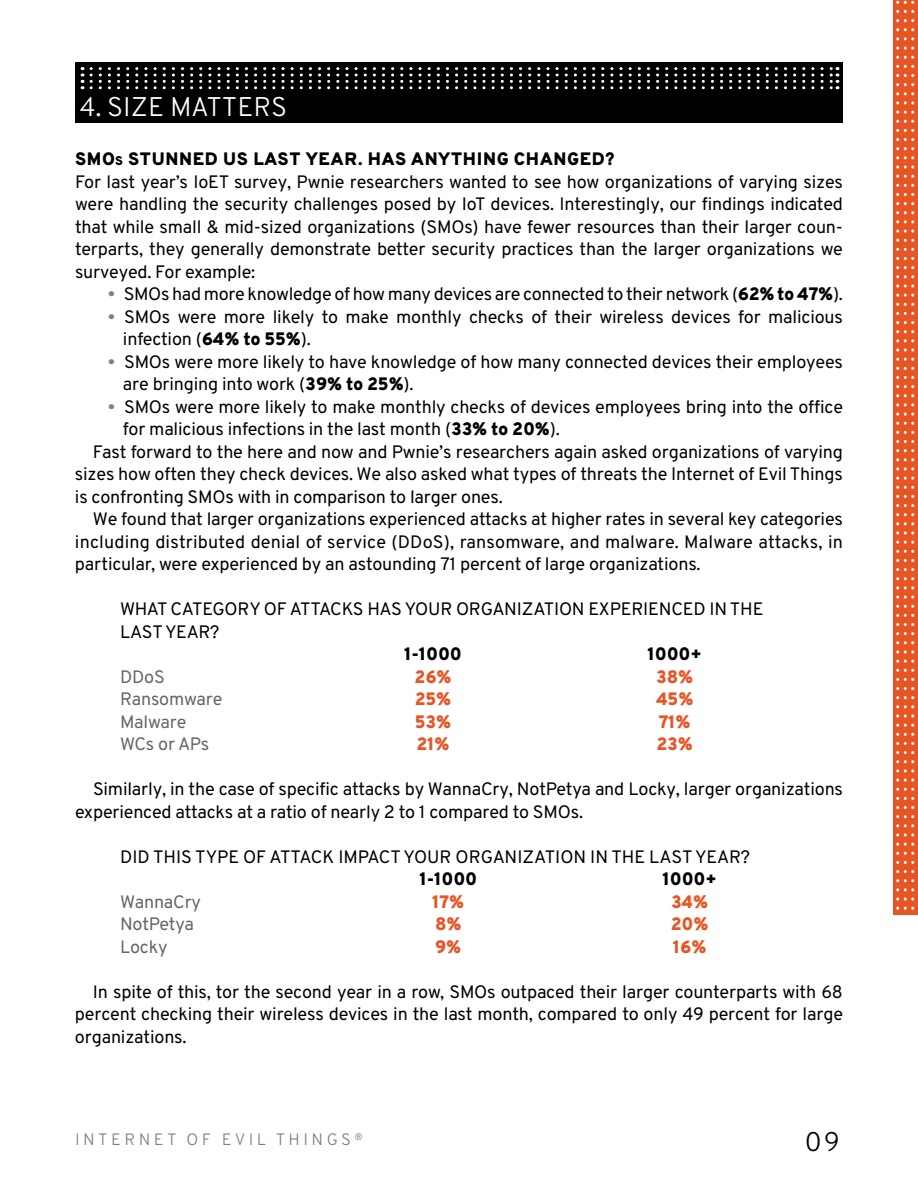
<style>
.page{position:relative;width:918px;height:1188px;background:#fff}
.page>*{position:absolute;margin:0;border:0;box-sizing:border-box;transform-origin:0 0}
.t1{font:300 27px "Overpass";color:#fff}
.t2{font:300 27px "Overpass";color:#000}
.t3{font:18px/22.5px "Overpass";letter-spacing:-.01em;color:#000}
.t4{font:18px "Overpass";letter-spacing:.01em;color:#000}
.t5{font:18px "Overpass";letter-spacing:-.01em;color:#666}
.t6{font:800 18px "Overpass";letter-spacing:-.01em;color:#e75525}
.t7{font:800 18px "Overpass";letter-spacing:-.01em;color:#000}
.t8{font:300 16.5px "Overpass";letter-spacing:.21em;color:#808080}
.s1{font-weight:800}
.s2{font-weight:800;font-size:12.6px}
.s3{font-weight:700;color:#808080}
</style>
<div class="page">
<div style="left:893px;top:0;width:25px;height:915px;background:#e75525"></div>
<svg style="left:896px;top:0;width:18px;height:910px"></svg>
<div style="left:75px;top:62px;width:768px;height:61px;background:#000"></div>
<svg style="left:82px;top:67px;width:1px;height:22px"></svg>
<svg style="left:91px;top:67px;width:747px;height:22px"></svg>
<h1 class="t1" style="left:80px;top:90px;width:209px">4. SIZE MATTERS</h1>
<p class="t3" style="left:75px;top:148px;width:770px"><span class="s1">SMO</span><span class="s2">s</span> <span class="s1">STUNNED US LAST YEAR. HAS ANYTHING CHANGED?<br></span>For last year’s IoET survey, Pwnie researchers wanted to see how organizations of varying sizes were handling the security challenges posed by IoT devices. Interestingly, our findings indicated that while small &amp; mid-sized organizations (SMOs) have fewer resources than their larger coun&shy;terparts, they generally demonstrate better security practices than the larger organizations we surveyed. For example:</p>
<p class="t3" style="left:108px;top:283px;width:736px"><span class="s3">•</span> SMOs had more knowledge of how many devices are connected to their network (<span class="s1">62% to 47%</span>).</p>
<p class="t3" style="left:123px;top:305px;width:722px;text-indent:-15px"><span class="s3">•</span> SMOs were more likely to make monthly checks of their wireless devices for malicious infection (<span class="s1">64% to 55%</span>).</p>
<p class="t3" style="left:123px;top:350px;width:722px;text-indent:-15px"><span class="s3">•</span> SMOs were more likely to have knowledge of how many connected devices their employees are bringing into work (<span class="s1">39% to 25%</span>).</p>
<p class="t3" style="left:108px;top:395px;width:737px"><span class="s3">•</span> SMOs were more likely to make monthly checks of devices employees bring into the office</p>
<p class="t3" style="left:123px;top:418px;width:438px">for malicious infections in the last month (<span class="s1">33% to 20%</span>).</p>
<p class="t3" style="left:93px;top:440px;width:752px">Fast forward to the here and now and Pwnie’s researchers again asked organizations of varying</p>
<p class="t3" style="left:75px;top:463px;width:770px">sizes how often they check devices. We also asked what types of threats the Internet of Evil Things</p>
<p class="t3" style="left:75px;top:485px;width:429px">is confronting SMOs with in comparison to larger ones.</p>
<p class="t3" style="left:93px;top:508px;width:751px">We found that larger organizations experienced attacks at higher rates in several key categories</p>
<p class="t4" style="left:75px;top:530px;width:769px">including distributed denial of service (DDoS), ransomware, and malware. Malware attacks, in</p>
<p class="t3" style="left:75px;top:553px;width:627px">particular, were experienced by an astounding 71 percent of large organizations.</p>
<p class="t3" style="left:120px;top:598px;width:645px">WHAT CATEGORY OF ATTACKS HAS YOUR ORGANIZATION EXPERIENCED IN THE<br>LAST YEAR?</p>
<p class="t7" style="left:404px;top:642px;width:59px">1-1000</p>
<p class="t7" style="left:648px;top:642px;width:56px">1000+</p>
<p class="t5" style="left:120px;top:665px;width:46px">DDoS</p>
<p class="t6" style="left:415px;top:665px;width:39px">26%</p>
<p class="t6" style="left:656px;top:665px;width:39px">38%</p>
<p class="t5" style="left:120px;top:688px;width:104px">Ransomware</p>
<p class="t6" style="left:415px;top:687px;width:38px">25%</p>
<p class="t6" style="left:656px;top:687px;width:39px">45%</p>
<p class="t5" style="left:120px;top:710px;width:68px">Malware</p>
<p class="t6" style="left:415px;top:710px;width:38px">53%</p>
<p class="t6" style="left:659px;top:710px;width:34px">71%</p>
<p class="t5" style="left:120px;top:733px;width:91px">WCs or APs</p>
<p class="t6" style="left:416px;top:732px;width:35px">21%</p>
<p class="t6" style="left:656px;top:732px;width:38px">23%</p>
<p class="t3" style="left:75px;top:778px;width:770px;text-indent:18px">Similarly, in the case of specific attacks by WannaCry, NotPetya and Locky, larger organizations experienced attacks at a ratio of nearly 2 to 1 compared to SMOs.</p>
<p class="t3" style="left:120px;top:845px;width:632px">DID THIS TYPE OF ATTACK IMPACT YOUR ORGANIZATION IN THE LAST YEAR?</p>
<p class="t7" style="left:419px;top:867px;width:59px">1-1000</p>
<p class="t7" style="left:663px;top:867px;width:56px">1000+</p>
<p class="t5" style="left:120px;top:890px;width:83px">WannaCry</p>
<p class="t6" style="left:432px;top:890px;width:34px">17%</p>
<p class="t6" style="left:671px;top:890px;width:39px">34%</p>
<p class="t5" style="left:120px;top:913px;width:76px">NotPetya</p>
<p class="t6" style="left:435px;top:912px;width:28px">8%</p>
<p class="t6" style="left:671px;top:912px;width:39px">20%</p>
<p class="t5" style="left:120px;top:935px;width:49px">Locky</p>
<p class="t6" style="left:435px;top:935px;width:28px">9%</p>
<p class="t6" style="left:673px;top:935px;width:35px">16%</p>
<p class="t3" style="left:75px;top:980px;width:770px;text-align:justify;text-indent:18px">In spite of this, tor the second year in a row, SMOs outpaced their larger counterparts with 68 percent checking their wireless devices in the last month, compared to only 49 percent for large organizations.</p>
<p class="t8" style="left:75px;top:1129px;width:289px">INTERNET OF EVIL THINGS <sup>®</sup></p>
<h1 class="t2" style="left:805px;top:1126px;width:37px">09</h1>
</div>
